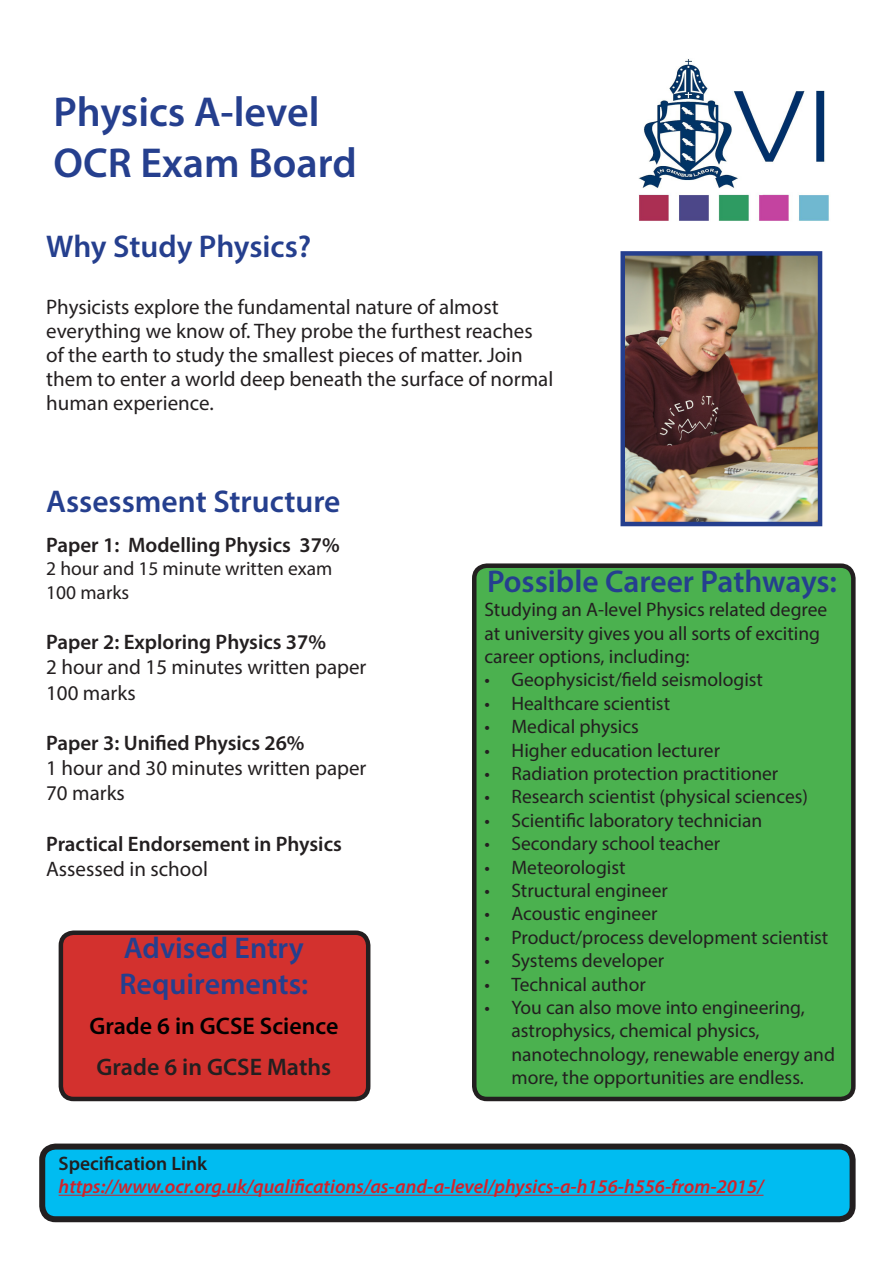
<style>
.page{position:relative;width:893px;height:1263px;background:#fff}
.page>*{position:absolute;margin:0;border:0;box-sizing:border-box;transform-origin:0 0}
.t1{font:600 42px "Myriad Pro";color:#253f8e}
.t2{font:600 31.5px "Myriad Pro";color:#253f8e}
.t3{font:600 30px "Myriad Pro";color:#253f8e}
.t4{font:600 24px "Myriad Pro";color:#000}
.t5{font:600 24px "Myriad Pro";color:#231f20}
.t6{font:21px/24px "Myriad Pro";color:#231f20}
.t7{font:600 21px "Myriad Pro";color:#231f20}
.t8{font:19.5px/23.4px "Myriad Pro";color:#231f20}
.t9{font:italic 600 19.5px "Myriad Pro";color:#d1232a}
.t10{font:600 19.5px "Myriad Pro";color:#231f20}
</style>
<div class="page">
<img style="left:638px;top:59px;width:191px;height:162px">
<div style="left:474px;top:566px;width:379px;height:533px;background:#4bb14f;border-radius:13px"></div>
<div style="left:472px;top:563px;width:384px;height:538px;border:4px solid #231f20;border-radius:13px"></div>
<div style="left:42px;top:1146px;width:811px;height:73px;background:#00bcf1;border-radius:13px"></div>
<div style="left:39px;top:1143px;width:817px;height:79px;border:6px solid #231f20;border-radius:13px"></div>
<hr style="left:59px;top:1195px;width:704px;height:1px;background:#d1232a">
<div style="left:61px;top:933px;width:307px;height:166px;background:#d3312e;border-radius:13px"></div>
<div style="left:59px;top:930px;width:311px;height:171px;border:4px solid #231f20;border-radius:13px"></div>
<img style="left:625px;top:256px;width:192px;height:265px">
<div style="left:620px;top:251px;width:202px;height:275px;border:4px solid #253f8e"></div>
<p class="t1" style="left:54px;top:85px;width:267px">Physics A-level</p>
<p class="t1" style="left:54px;top:136px;width:305px">OCR Exam Board</p>
<p class="t2" style="left:46px;top:226px;width:267px">Why Study Physics?</p>
<p class="t6" style="left:46px;top:295px;width:509px">Physicists explore the fundamental nature of almost everything we know of. They probe the furthest reaches of the earth to study the smallest pieces of matter. Join them to enter a world deep beneath the surface of normal human experience.</p>
<p class="t2" style="left:46px;top:481px;width:296px">Assessment Structure</p>
<p class="t7" style="left:46px;top:532px;width:295px">Paper 1: Modelling Physics 37%</p>
<p class="t8" style="left:46px;top:557px;width:288px">2 hour and 15 minute written exam</p>
<p class="t8" style="left:46px;top:580px;width:85px">100 marks</p>
<p class="t7" style="left:46px;top:629px;width:281px">Paper 2: Exploring Physics 37%</p>
<p class="t6" style="left:46px;top:654px;width:322px;line-height:25.2px">2 hour and 15 minutes written paper<br>100 marks</p>
<p class="t7" style="left:46px;top:730px;width:260px">Paper 3: Unified Physics 26%</p>
<p class="t6" style="left:46px;top:756px;width:322px">1 hour and 30 minutes written paper</p>
<p class="t6" style="left:46px;top:781px;width:80px">70 marks</p>
<p class="t7" style="left:46px;top:830px;width:297px">Practical Endorsement in Physics</p>
<p class="t6" style="left:46px;top:857px;width:163px">Assessed in school</p>
<p class="t3" style="left:124px;top:928px;width:181px">Advised Entry</p>
<p class="t3" style="left:119px;top:964px;width:190px">Requirements:</p>
<p class="t4" style="left:89px;top:1011px;width:250px">Grade 6 in GCSE Science</p>
<p class="t5" style="left:97px;top:1051px;width:236px">Grade 6 in GCSE Maths</p>
<p class="t2" style="left:487px;top:561px;width:351px">Possible Career Pathways:</p>
<p class="t8" style="left:484px;top:598px;width:344px">Studying an A-level Physics related degree at university gives you all sorts of exciting career options, including:</p>
<p class="t8" style="left:484px;top:668px;width:280px">• Geophysicist/field seismologist</p>
<p class="t8" style="left:484px;top:691px;width:187px">• Healthcare scientist</p>
<p class="t8" style="left:484px;top:715px;width:156px">• Medical physics</p>
<p class="t8" style="left:484px;top:738px;width:237px">• Higher education lecturer</p>
<p class="t8" style="left:484px;top:761px;width:295px">• Radiation protection practitioner</p>
<p class="t8" style="left:484px;top:785px;width:325px">• Research scientist (physical sciences)</p>
<p class="t8" style="left:484px;top:808px;width:279px">• Scientific laboratory technician</p>
<p class="t8" style="left:484px;top:832px;width:237px">• Secondary school teacher</p>
<p class="t8" style="left:484px;top:855px;width:143px">• Meteorologist</p>
<p class="t8" style="left:484px;top:878px;width:185px">• Structural engineer</p>
<p class="t8" style="left:484px;top:902px;width:175px">• Acoustic engineer</p>
<p class="t8" style="left:484px;top:925px;width:345px">• Product/process development scientist</p>
<p class="t8" style="left:484px;top:949px;width:181px">• Systems developer</p>
<p class="t8" style="left:484px;top:972px;width:163px">• Technical author</p>
<p class="t8" style="left:511px;top:995px;width:325px;text-indent:-27px">• You can also move into engineering, astrophysics, chemical physics, nanotechnology, renewable energy and more, the opportunities are endless.</p>
<p class="t10" style="left:59px;top:1151px;width:150px">Specification Link</p>
<p class="t9" style="left:59px;top:1174px;width:706px">https://www.ocr.org.uk/qualifications/as-and-a-level/physics-a-h156-h556-from-2015/</p>
</div>
